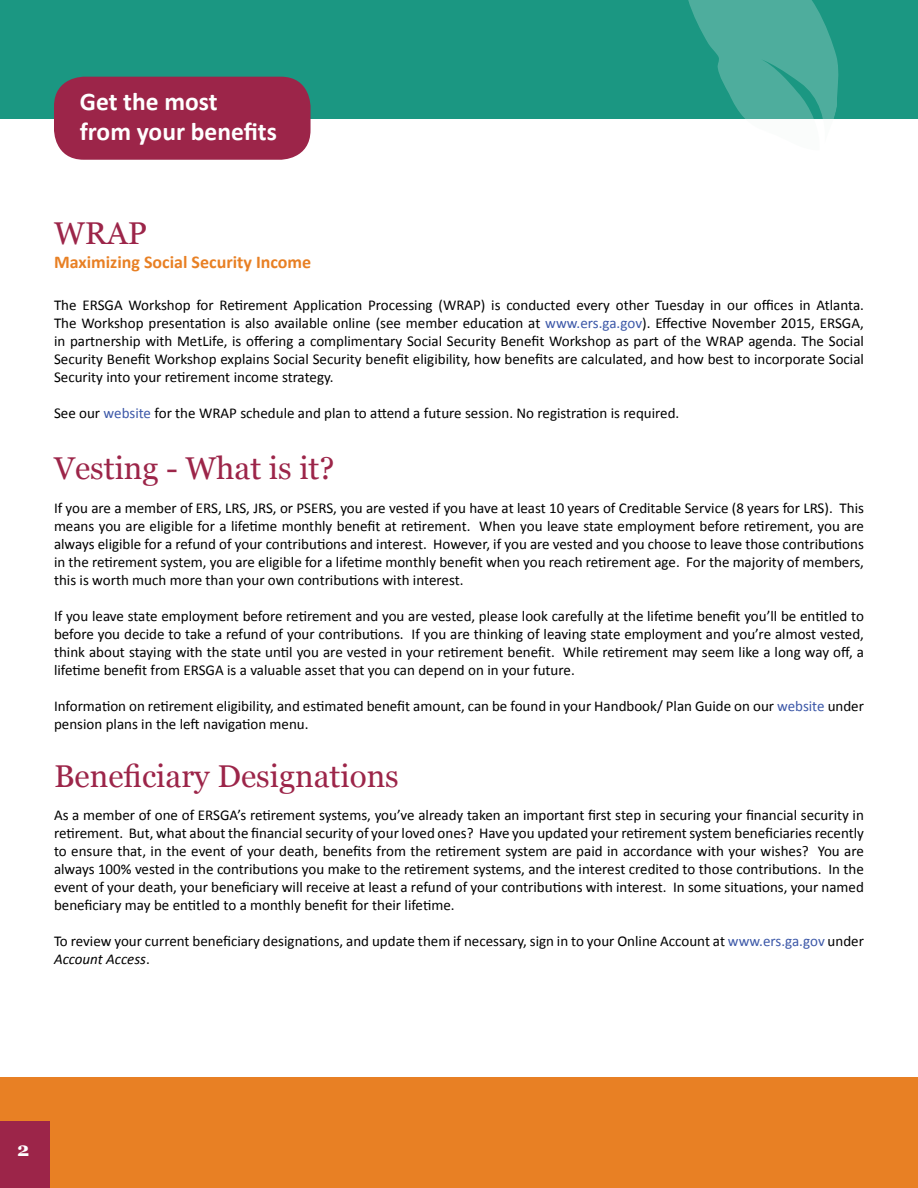
<style>
.page{position:relative;width:918px;height:1188px;background:#fff}
.page>*{position:absolute;margin:0;border:0;box-sizing:border-box;transform-origin:0 0}
.t1{font:31.5px "Georgia";color:#9c2549}
.t2{font:700 25.5px/30.6px "Calibri";color:#fff}
.t3{font:700 19.5px "Georgia";color:#fff}
.t4{font:700 18px "Calibri";color:#e88024}
.t5{font:15px/18px "Calibri";color:#000;text-align:justify}
.s1{color:#3c58a8}
.s2{font-style:italic}
</style>
<div class="page">
<div style="left:0;top:0;width:918px;height:118px;background:#1b9782"></div>
<div style="left:54px;top:77px;width:257px;height:83px;background:#9c2549;border-radius:30px"></div>
<div style="left:0;top:1078px;width:918px;height:110px;background:#e88024"></div>
<svg style="left:677px;top:0;width:163px;height:119px"></svg>
<div style="left:0;top:1121px;width:50px;height:67px;background:#9c2549"></div>
<h2 class="t2" style="left:80px;top:86px;width:199px">Get the most<br>from your benefits</h2>
<h1 class="t1" style="left:54px;top:214px;width:95px">WRAP</h1>
<p class="t4" style="left:54px;top:251px;width:259px">Maximizing Social Security Income</p>
<p class="t5" style="left:54px;top:296px;width:812px">The ERSGA Workshop for Retirement Application Processing (WRAP) is conducted every other Tuesday in our offices in Atlanta.<br>The Workshop presentation is also available online (see member education at <span class="s1">www.ers.ga.gov</span>). Effective November 2015, ERSGA, in partnership with MetLife, is offering a complimentary Social Security Benefit Workshop as part of the WRAP agenda. The Social Security Benefit Workshop explains Social Security benefit eligibility, how benefits are calculated, and how best to incorporate Social Security into your retirement income strategy.</p>
<p class="t5" style="left:54px;top:404px;width:627px">See our <span class="s1">website</span> for the WRAP schedule and plan to attend a future session. No registration is required.</p>
<h1 class="t1" style="left:54px;top:449px;width:282px">Vesting - What is it?</h1>
<p class="t5" style="left:54px;top:499px;width:812px">If you are a member of ERS, LRS, JRS, or PSERS, you are vested if you have at least 10 years of Creditable Service (8 years for LRS). This means you are eligible for a lifetime monthly benefit at retirement. When you leave state employment before retirement, you are always eligible for a refund of your contributions and interest. However, if you are vested and you choose to leave those contributions in the retirement system, you are eligible for a lifetime monthly benefit when you reach retirement age. For the majority of members, this is worth much more than your own contributions with interest.</p>
<p class="t5" style="left:54px;top:607px;width:812px">If you leave state employment before retirement and you are vested, please look carefully at the lifetime benefit you’ll be entitled to before you decide to take a refund of your contributions. If you are thinking of leaving state employment and you’re almost vested, think about staying with the state until you are vested in your retirement benefit. While retirement may seem like a long way off, a lifetime benefit from ERSGA is a valuable asset that you can depend on in your future.</p>
<p class="t5" style="left:54px;top:697px;width:811px">Information on retirement eligibility, and estimated benefit amount, can be found in your Handbook/ Plan Guide on our <span class="s1">website</span> under pension plans in the left navigation menu.</p>
<h1 class="t1" style="left:54px;top:757px;width:346px">Beneficiary Designations</h1>
<p class="t5" style="left:54px;top:806px;width:812px">As a member of one of ERSGA’s retirement systems, you’ve already taken an important first step in securing your financial security in retirement. But, what about the financial security of your loved ones? Have you updated your retirement system beneficiaries recently to ensure that, in the event of your death, benefits from the retirement system are paid in accordance with your wishes? You are always 100% vested in the contributions you make to the retirement systems, and the interest credited to those contributions. In the event of your death, your beneficiary will receive at least a refund of your contributions with interest. In some situations, your named beneficiary may be entitled to a monthly benefit for their lifetime.</p>
<p class="t5" style="left:54px;top:932px;width:811px">To review your current beneficiary designations, and update them if necessary, sign in to your Online Account at <span class="s1">www.ers.ga.gov</span> under<br><span class="s2">Account Access</span>.</p>
<h3 class="t3" style="left:17px;top:1137px;width:14px">2</h3>
</div>
